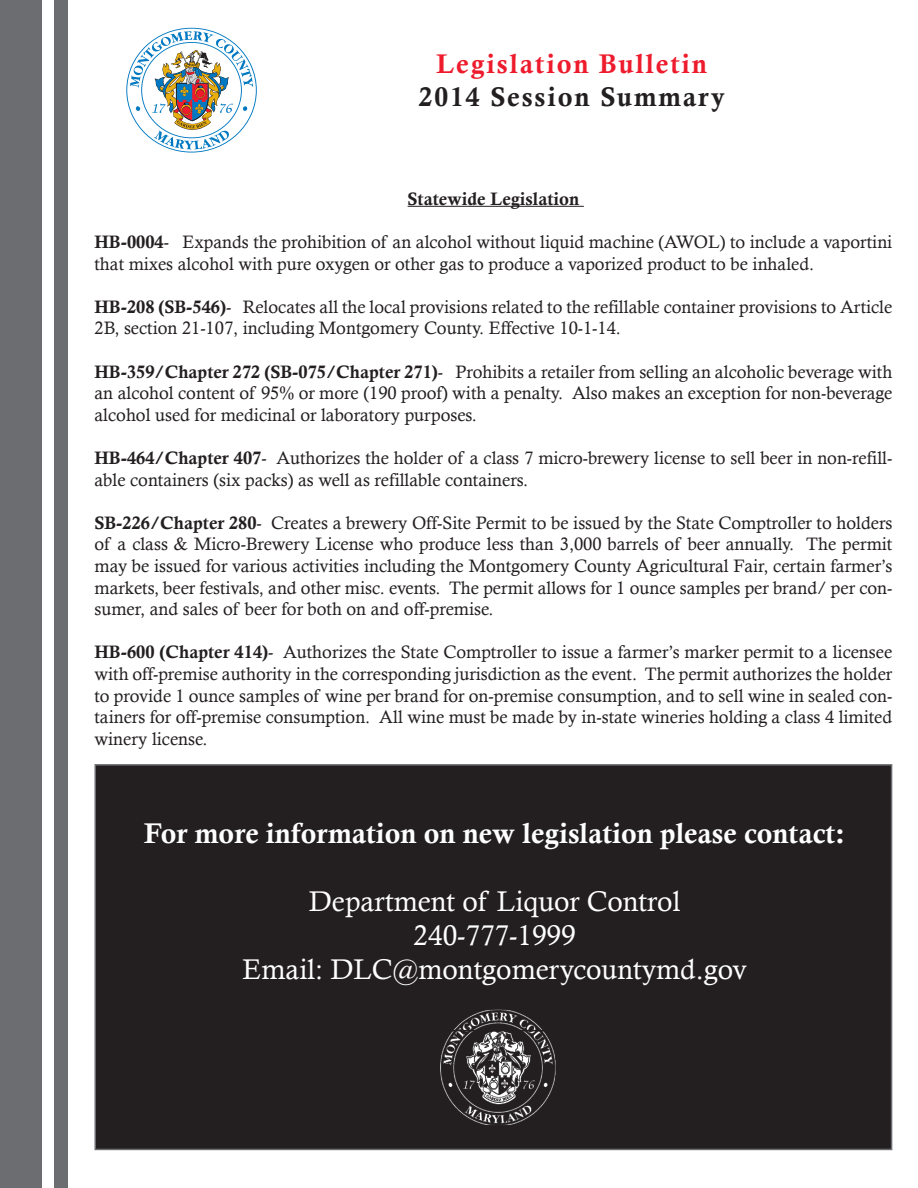
<style>
.page{position:relative;width:918px;height:1188px;background:#fff}
.page>*{position:absolute;margin:0;border:0;box-sizing:border-box;transform-origin:0 0}
.t1{font:28.5px/34.2px "Calisto";color:#fff;text-align:center}
.t2{font:28.5px "Calis MT Bol";color:#fff}
.t3{font:27px "Calis MT Bol";letter-spacing:.07em;color:#ee1b2c}
.t4{font:27px "Calis MT Bol";letter-spacing:.07em;color:#231f20}
.t5{font:18px/21.6px "Calisto";color:#231f20}
.t6{font:18px "Calis MT Bol";color:#231f20}
.s1{font-family:"Calis MT Bol"}
</style>
<div class="page">
<div style="left:0;top:0;width:42px;height:1188px;background:#6c6d70"></div>
<div style="left:54px;top:0;width:14px;height:1188px;background:#6c6d70"></div>
<svg style="left:126px;top:28px;width:131px;height:125px"></svg>
<hr style="left:408px;top:206px;width:176px;height:1px;background:#231f20">
<div style="left:95px;top:765px;width:797px;height:384px;background:#231f20"></div>
<div style="left:94px;top:764px;width:798px;height:386px;border:2px solid #6c6d70"></div>
<img style="left:440px;top:1010px;width:115px;height:115px">
<h2 class="t3" style="left:436px;top:49px;width:272px">Legislation Bulletin</h2>
<h2 class="t4" style="left:419px;top:81px;width:307px">2014 Session Summary</h2>
<p class="t6" style="left:408px;top:188px;width:173px">Statewide Legislation</p>
<p class="t5" style="left:94px;top:231px;width:799px"><span class="s1">HB-0004</span>- Expands the prohibition of an alcohol without liquid machine (AWOL) to include a vaportini that mixes alcohol with pure oxygen or other gas to produce a vaporized product to be inhaled.</p>
<p class="t5" style="left:94px;top:296px;width:799px"><span class="s1">HB-208 (SB-546)</span>- Relocates all the local provisions related to the refillable container provisions to Article<br>2B, section 21-107, including Montgomery County. Effective 10-1-14.</p>
<p class="t5" style="left:94px;top:360px;width:799px;text-align:justify"><span class="s1">HB-359/Chapter 272 (SB-075/Chapter 271)</span>- Prohibits a retailer from selling an alcoholic beverage with an alcohol content of 95% or more (190 proof) with a penalty. Also makes an exception for non-beverage alcohol used for medicinal or laboratory purposes.</p>
<p class="t5" style="left:94px;top:447px;width:799px"><span class="s1">HB-464/Chapter 407</span>- Authorizes the holder of a class 7 micro-brewery license to sell beer in non-refill&shy;able containers (six packs) as well as refillable containers.</p>
<p class="t5" style="left:94px;top:512px;width:799px;text-align:justify"><span class="s1">SB-226/Chapter 280</span>- Creates a brewery Off-Site Permit to be issued by the State Comptroller to holders of a class &amp; Micro-Brewery License who produce less than 3,000 barrels of beer annually. The permit may be issued for various activities including the Montgomery County Agricultural Fair, certain farmer’s markets, beer festivals, and other misc. events. The permit allows for 1 ounce samples per brand/ per con&shy;sumer, and sales of beer for both on and off-premise.</p>
<p class="t5" style="left:94px;top:641px;width:799px;text-align:justify"><span class="s1">HB-600 (Chapter 414)</span>- Authorizes the State Comptroller to issue a farmer’s marker permit to a licensee with off-premise authority in the corresponding jurisdiction as the event. The permit authorizes the holder to provide 1 ounce samples of wine per brand for on-premise consumption, and to sell wine in sealed con&shy;tainers for off-premise consumption. All wine must be made by in-state wineries holding a class 4 limited winery license.</p>
<h1 class="t2" style="left:144px;top:817px;width:702px">For more information on new legislation please contact:</h1>
<h1 class="t1" style="left:242px;top:884px;width:506px">Department of Liquor Control<br>240-777-1999<br>Email: DLC@montgomerycountymd.gov</h1>
</div>
